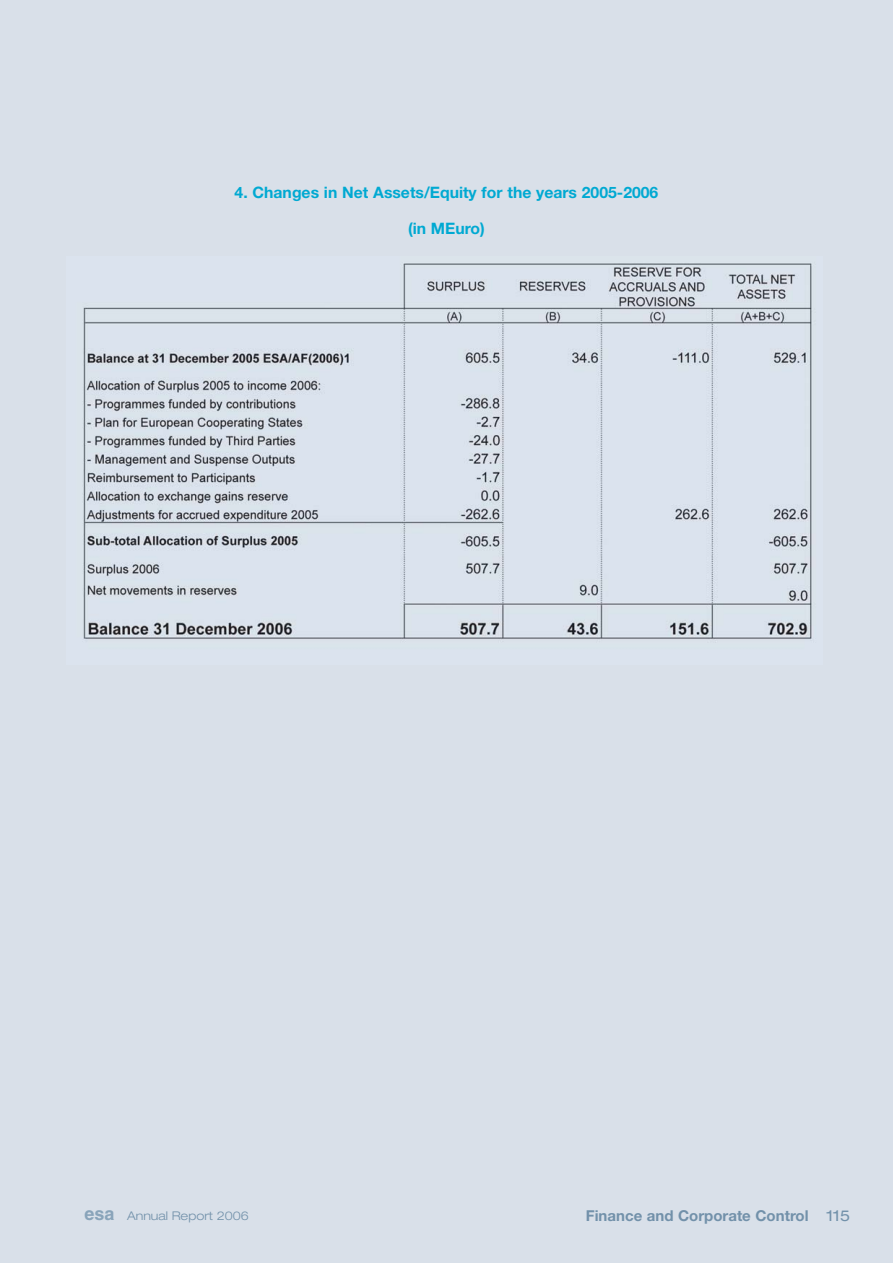
<style>
.page{position:relative;width:893px;height:1263px;background:#fff}
.page>*{position:absolute;margin:0;border:0;box-sizing:border-box;transform-origin:0 0}
.t1{font:700 15.75px "Helvetica Neue LT Std";color:#00a9d2}
.t2{font:700 15px "Helvetica Neue LT Std";color:#7291aa}
.t3{font:300 expanded 12px "Helvetica Neue LT Std";color:#7291aa}
.s1{font-family:"Helvetica LT Std";font-weight:700;font-stretch:normal;font-size:18px;color:#89a4ba}
.s2{font-weight:400;font-stretch:expanded}
</style>
<div class="page">
<div style="left:0;top:0;width:892px;height:1263px;background:#d9e0e9"></div>
<p class="t1" style="left:235px;top:187px;width:425px">4. Changes in Net Assets/Equity for the years 2005-2006</p>
<p class="t1" style="left:408px;top:223px;width:78px">(in MEuro)</p>
<p class="t3" style="left:85px;top:1211px;width:166px"><span class="s1">esa</span> Annual Report 2006</p>
<p class="t2" style="left:586px;top:1210px;width:266px">Finance and Corporate Control <span class="s2">115</span></p>
</div>
